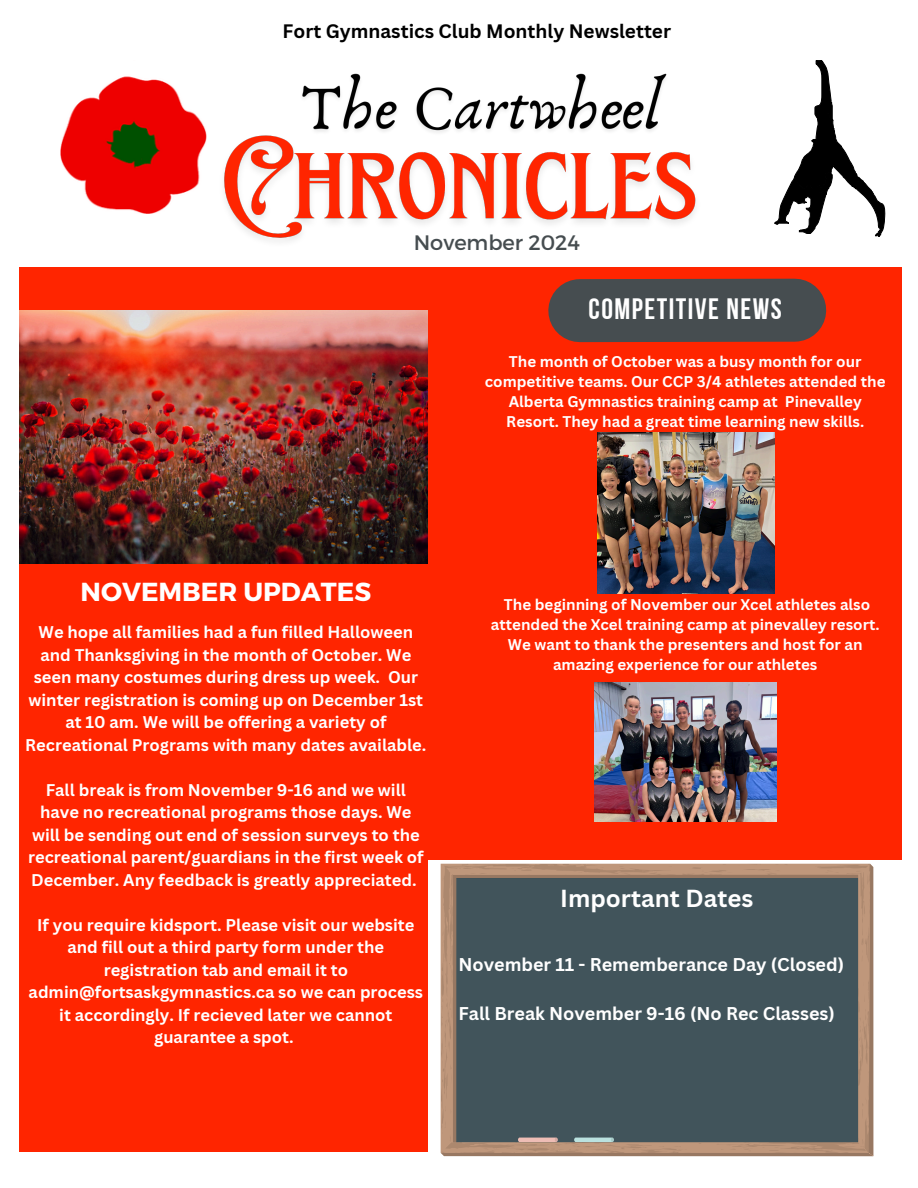
<style>
.page{position:relative;width:918px;height:1188px;background:#fff}
.page>*{position:absolute;margin:0;border:0;box-sizing:border-box;transform-origin:0 0}
.t1{font:29.4px "Bebas Neue Cyrillic";letter-spacing:.05em;color:#fff}
.t2{font:700 26.1px "Montserrat";color:#fff}
.t3{font:700 24px "Canva Sans";color:#fff}
.t4{font:20.85px "Montserrat";color:#464d50}
.t5{font:700 18.9px "Canva Sans";color:#000}
.t6{font:700 18px "Canva Sans";color:#fff}
.t7{font:700 16.5px/22.5px "Canva Sans";color:#fff;text-align:center}
.t8{font:700 15.15px/20.2px "Canva Sans";color:#fff;text-align:center}
</style>
<div class="page">
<div style="left:427px;top:268px;width:475px;height:591px;background:#ff2500"></div>
<div style="left:19px;top:268px;width:408px;height:42px;background:#ff2500"></div>
<div style="left:580px;top:279px;width:215px;height:63px;background:#464d50"></div>
<svg style="left:774px;top:60px;width:111px;height:177px"></svg>
<div style="left:19px;top:564px;width:408px;height:588px;background:#ff2500"></div>
<svg style="left:441px;top:864px;width:432px;height:292px;background:#535d5f"></svg>
<img style="left:61px;top:76px;width:146px;height:137px">
<img style="left:19px;top:311px;width:409px;height:253px">
<img style="left:597px;top:433px;width:178px;height:161px">
<img style="left:595px;top:682px;width:181px;height:140px">
<img style="left:224px;top:135px;width:472px;height:106px">
<img style="left:295px;top:73px;width:382px;height:79px">
<h4 class="t5" style="left:283px;top:18px;width:390px">Fort Gymnastics Club Monthly Newsletter</h4>
<p class="t4" style="left:414px;top:229px;width:168px">November 2024</p>
<p class="t1" style="left:589px;top:297px;width:195px">COMPETITIVE NEWS</p>
<p class="t8" style="left:485px;top:351px;width:402px">The month of October was a busy month for our competitive teams. Our CCP 3/4 athletes attended the Alberta Gymnastics training camp at Pinevalley Resort. They had a great time learning new skills.</p>
<p class="t2" style="left:81px;top:574px;width:292px">NOVEMBER UPDATES</p>
<h3 class="t7" style="left:25px;top:621px;width:403px">We hope all families had a fun filled Halloween and Thanksgiving in the month of October. We seen many costumes during dress up week. Our winter registration is coming up on December 1st at 10 am. We will be offering a variety of Recreational Programs with many dates available.</h3>
<p class="t7" style="left:28px;top:778px;width:397px">Fall break is from November 9-16 and we will have no recreational programs those days. We will be sending out end of session surveys to the recreational parent/guardians in the first week of December. Any feedback is greatly appreciated.</p>
<p class="t7" style="left:29px;top:913px;width:396px">If you require kidsport. Please visit our website and fill out a third party form under the registration tab and email it to admin@fortsaskgymnastics.ca so we can process it accordingly. If recieved later we cannot guarantee a spot.</p>
<p class="t8" style="left:491px;top:594px;width:390px">The beginning of November our Xcel athletes also attended the Xcel training camp at pinevalley resort.<br>We want to thank the presenters and host for an amazing experience for our athletes</p>
<p class="t3" style="left:560px;top:881px;width:195px">Important Dates</p>
<p class="t6" style="left:458px;top:952px;width:387px">November 11 - Rememberance Day (Closed)</p>
<p class="t6" style="left:458px;top:1001px;width:378px">Fall Break November 9-16 (No Rec Classes)</p>
</div>
